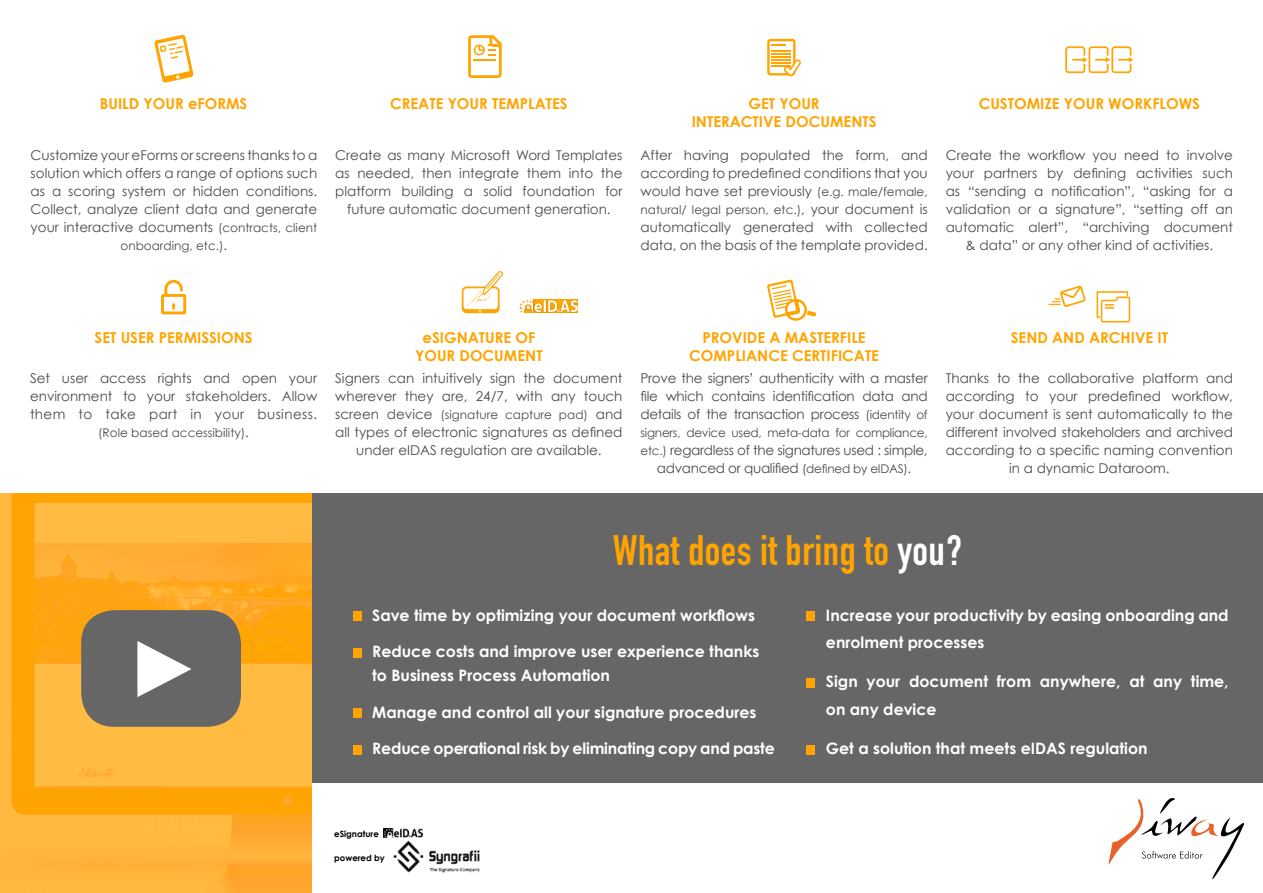
<style>
.page{position:relative;width:1263px;height:893px;background:#fff}
.page>*{position:absolute;margin:0;border:0;box-sizing:border-box;transform-origin:0 0}
.t1{font:700 42px "DIN Condensed";letter-spacing:.01em;color:#ffa400}
.t2{font:700 15.75px/27.5px "Century Gothic";color:#fff}
.t3{font:700 15px/18px "Century Gothic";color:#ffa400;text-align:center}
.t4{font:13.5px/18px "Century Gothic";color:#4b4b4b;text-align:center}
.t5{font:13.5px/18px "Century Gothic";letter-spacing:-.02em;color:#4b4b4b;text-align:center}
.t6{font:12px "Century Gothic";color:#4b4b4b}
.t7{font:12px "Century Gothic";letter-spacing:-.02em;color:#4b4b4b}
.t8{font:700 8.7px "Century Gothic";color:#000}
.s1{font-size:12px}
.s2{font-size:13.5px}
.s3{color:#fff}
</style>
<div class="page">
<div style="left:311px;top:493px;width:952px;height:290px;background:#666"></div>
<div style="left:353px;top:612px;width:9px;height:9px;background:#ffa400"></div>
<div style="left:353px;top:648px;width:9px;height:9px;background:#ffa400"></div>
<div style="left:353px;top:709px;width:9px;height:9px;background:#ffa400"></div>
<div style="left:353px;top:745px;width:9px;height:9px;background:#ffa400"></div>
<div style="left:806px;top:612px;width:9px;height:9px;background:#ffa400"></div>
<div style="left:806px;top:678px;width:9px;height:9px;background:#ffa400"></div>
<div style="left:806px;top:745px;width:9px;height:9px;background:#ffa400"></div>
<svg style="left:462px;top:271px;width:41px;height:42px"></svg>
<svg style="left:1048px;top:285px;width:38px;height:22px"></svg>
<svg style="left:1096px;top:291px;width:34px;height:31px"></svg>
<svg style="left:161px;top:280px;width:25px;height:34px"></svg>
<svg style="left:1065px;top:46px;width:68px;height:27px"></svg>
<svg style="left:154px;top:35px;width:40px;height:48px"></svg>
<svg style="left:468px;top:35px;width:34px;height:43px"></svg>
<svg style="left:767px;top:39px;width:34px;height:37px"></svg>
<img style="left:519px;top:299px;width:59px;height:14px">
<svg style="left:1108px;top:798px;width:136px;height:82px"></svg>
<img style="left:393px;top:840px;width:87px;height:33px">
<img style="left:0;top:493px;width:311px;height:400px">
<div style="left:81px;top:610px;width:160px;height:117px;background:#666;border-radius:33px"></div>
<svg style="left:137px;top:641px;width:55px;height:56px"></svg>
<svg style="left:767px;top:279px;width:49px;height:42px"></svg>
<img style="left:383px;top:829px;width:40px;height:9px">
<p class="t3" style="left:100px;top:95px;width:149px">BUILD YOUR eFORMS</p>
<p class="t3" style="left:390px;top:95px;width:179px">CREATE YOUR TEMPLATES</p>
<p class="t3" style="left:692px;top:95px;width:186px">GET YOUR<br>INTERACTIVE DOCUMENTS</p>
<p class="t3" style="left:979px;top:95px;width:223px">CUSTOMIZE YOUR WORKFLOWS</p>
<p class="t4" style="left:31px;top:146px;width:288px;text-align:justify">Customize your eForms or screens thanks to a solution which offers a range of options such as a scoring system or hidden conditions.<br>Collect, analyze client data and generate your interactive documents <span class="s1">(contracts, client</span></p>
<p class="t6" style="left:121px;top:238px;width:108px">onboarding, etc.)<span class="s2">.</span></p>
<p class="t4" style="left:946px;top:146px;width:289px">Create the workflow you need to involve your partners by defining activities such as “sending a notification”, “asking for a validation or a signature”, “setting off an automatic alert”, “archiving document &amp; data” or any other kind of activities.</p>
<p class="t4" style="left:335px;top:146px;width:289px">Create as many Microsoft Word Templates as needed, then integrate them into the platform building a solid foundation for future automatic document generation.</p>
<p class="t4" style="left:640px;top:146px;width:289px;text-align:justify">After having populated the form, and according to predefined conditions that you would have set previously <span class="s1">(e.g. male/female,</span></p>
<p class="t6" style="left:640px;top:202px;width:289px">natural/ legal person, etc.)<span class="s2">, your document is</span></p>
<p class="t4" style="left:640px;top:218px;width:289px;text-align:left">automatically generated with collected data, on the basis of the template provided.</p>
<p class="t3" style="left:95px;top:328px;width:160px">SET USER PERMISSIONS</p>
<p class="t3" style="left:415px;top:328px;width:129px">eSIGNATURE OF<br>YOUR DOCUMENT</p>
<p class="t3" style="left:689px;top:328px;width:191px">PROVIDE A MASTERFILE<br>COMPLIANCE CERTIFICATE</p>
<p class="t3" style="left:1011px;top:328px;width:159px">SEND AND ARCHIVE IT</p>
<p class="t4" style="left:335px;top:369px;width:289px;text-align:left">Signers can intuitively sign the document wherever they are, 24/7, with any touch</p>
<p class="t6" style="left:335px;top:407px;width:289px"><span class="s2">screen device</span> (signature capture pad) <span class="s2">and</span></p>
<p class="t4" style="left:335px;top:423px;width:289px">all types of electronic signatures as defined under eIDAS regulation are available.</p>
<p class="t4" style="left:30px;top:369px;width:289px;text-align:justify">Set user access rights and open your environment to your stakeholders. Allow them to take part in your business.</p>
<p class="t6" style="left:98px;top:425px;width:152px">(Role based accessibility)<span class="s2">.</span></p>
<p class="t4" style="left:946px;top:369px;width:289px">Thanks to the collaborative platform and according to your predefined workflow, your document is sent automatically to the different involved stakeholders and archived according to a specific naming convention in a dynamic Dataroom.</p>
<p class="t4" style="left:640px;top:369px;width:289px;text-align:justify">Prove the signers’ authenticity with a master file which contains identification data and details of the transaction process <span class="s1">(identity of</span></p>
<p class="t7" style="left:640px;top:425px;width:289px">signers, device used, meta-data for compliance,</p>
<p class="t5" style="left:640px;top:441px;width:289px"><span class="s1">etc.)</span> regardless of the signatures used : simple, advanced or qualified <span class="s1">(defined by eIDAS)</span>.</p>
<h1 class="t1" style="left:613px;top:522px;width:351px">What does it bring to <span class="s3">you?</span></h1>
<p class="t2" style="left:372px;top:601px;width:384px">Save time by optimizing your document workflows</p>
<p class="t2" style="left:372px;top:639px;width:389px;line-height:24.5px">Reduce costs and improve user experience thanks to Business Process Automation</p>
<p class="t2" style="left:372px;top:698px;width:386px">Manage and control all your signature procedures</p>
<p class="t2" style="left:372px;top:734px;width:404px">Reduce operational risk by eliminating copy and paste</p>
<p class="t8" style="left:334px;top:828px;width:46px">eSignature</p>
<p class="t8" style="left:334px;top:852px;width:52px">powered by</p>
<p class="t2" style="left:826px;top:601px;width:404px">Increase your productivity by easing onboarding and enrolment processes</p>
<p class="t2" style="left:826px;top:668px;width:404px">Sign your document from anywhere, at any time, on any device</p>
<p class="t2" style="left:826px;top:734px;width:323px">Get a solution that meets eIDAS regulation</p>
</div>
